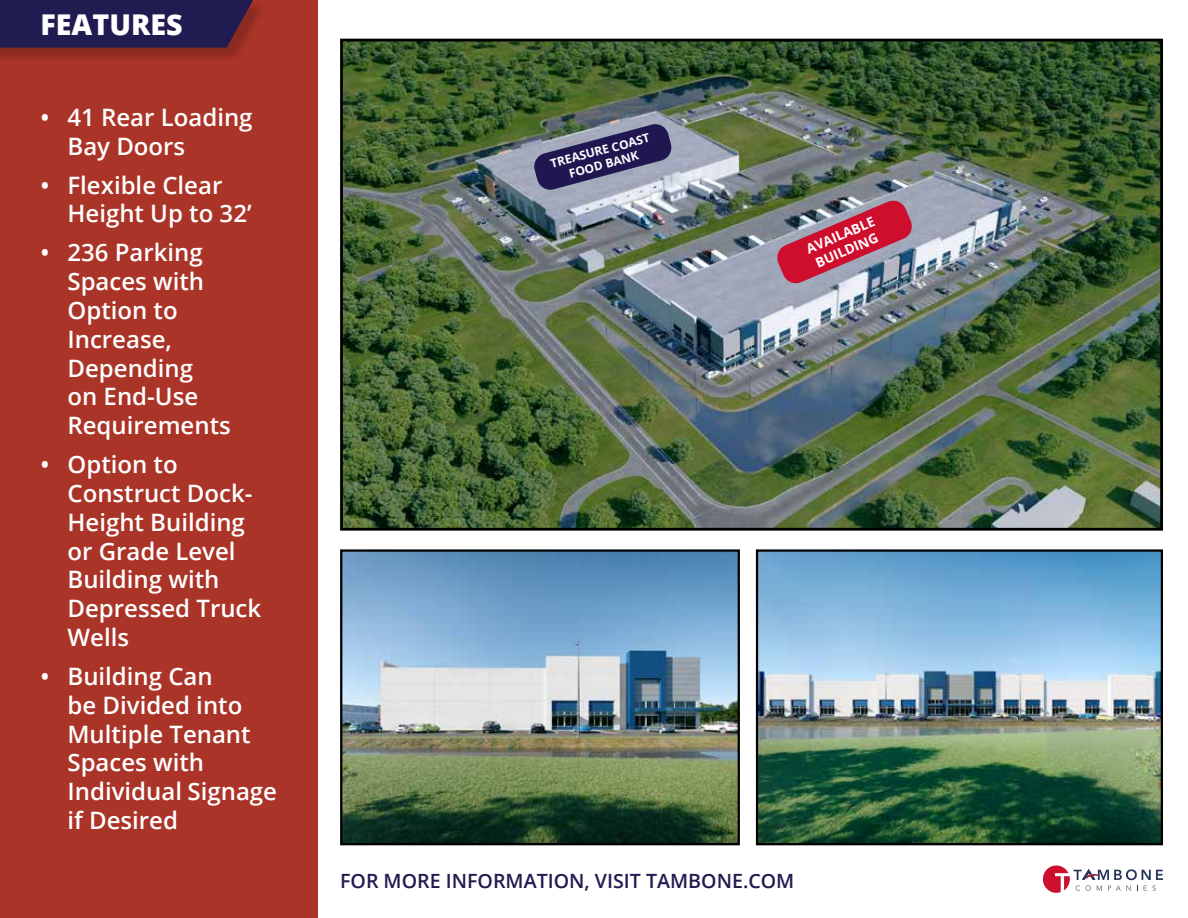
<style>
.page{position:relative;width:1188px;height:918px;background:#fff}
.page>*{position:absolute;margin:0;border:0;box-sizing:border-box;transform-origin:0 0}
.t1{font:800 28.65px "Open Sans";color:#fff}
.t2{font:600 24px/28.8px "Open Sans";color:#fff}
.t3{font:600 19.65px "Open Sans";color:#201c51}
.t4{font:700 13.5px/16.2px "Open Sans";color:#fff}
.t5{font:700 12px/14.4px "Open Sans";color:#fff;text-align:center}
</style>
<div class="page">
<div style="left:0;top:0;width:318px;height:918px;background:#ab3428"></div>
<div style="left:0;top:2px;width:267px;height:59px;background:#000;opacity:.2"></div>
<svg style="left:0;top:0;width:253px;height:48px;background:#261c4e"></svg>
<img style="left:344px;top:43px;width:815px;height:484px">
<div style="left:340px;top:39px;width:823px;height:492px;border:3px solid #000"></div>
<img style="left:343px;top:552px;width:394px;height:290px">
<div style="left:340px;top:549px;width:400px;height:296px;border:2px solid #000"></div>
<img style="left:759px;top:552px;width:401px;height:290px">
<div style="left:756px;top:549px;width:407px;height:296px;border:2px solid #000"></div>
<svg style="left:1043px;top:865px;width:120px;height:28px"></svg>
<svg style="left:533px;top:123px;width:140px;height:68px;background:#59597c"></svg>
<img style="left:775px;top:199px;width:139px;height:86px">
<p class="t1" style="left:40px;top:3px;width:144px">FEATURES</p>
<p class="t2" style="left:68px;top:102px;width:187px;text-indent:-27px">• 41 Rear Loading<br>Bay Doors</p>
<p class="t2" style="left:68px;top:170px;width:186px;text-indent:-27px">• Flexible Clear<br>Height Up to 32’</p>
<p class="t2" style="left:68px;top:238px;width:165px;text-indent:-27px">• 236 Parking<br>Spaces with<br>Option to<br>Increase,<br>Depending<br>on End-Use<br>Requirements</p>
<p class="t2" style="left:68px;top:450px;width:195px;text-indent:-27px">• Option to<br>Construct Dock-<br>Height Building or Grade Level<br>Building with<br>Depressed Truck<br>Wells</p>
<p class="t2" style="left:68px;top:661px;width:211px;text-indent:-27px">• Building Can<br>be Divided into<br>Multiple Tenant<br>Spaces with<br>Individual Signage if Desired</p>
<p class="t5" style="left:549px;top:156px;width:104px;rotate:-15deg">TREASURE COAST<br>FOOD BANK</p>
<p class="t4" style="left:804px;top:242px;width:75px;rotate:-23deg">AVAILABLE<br>BUILDING</p>
<p class="t3" style="left:340px;top:868px;width:456px">FOR MORE INFORMATION, VISIT TAMBONE.COM</p>
</div>
